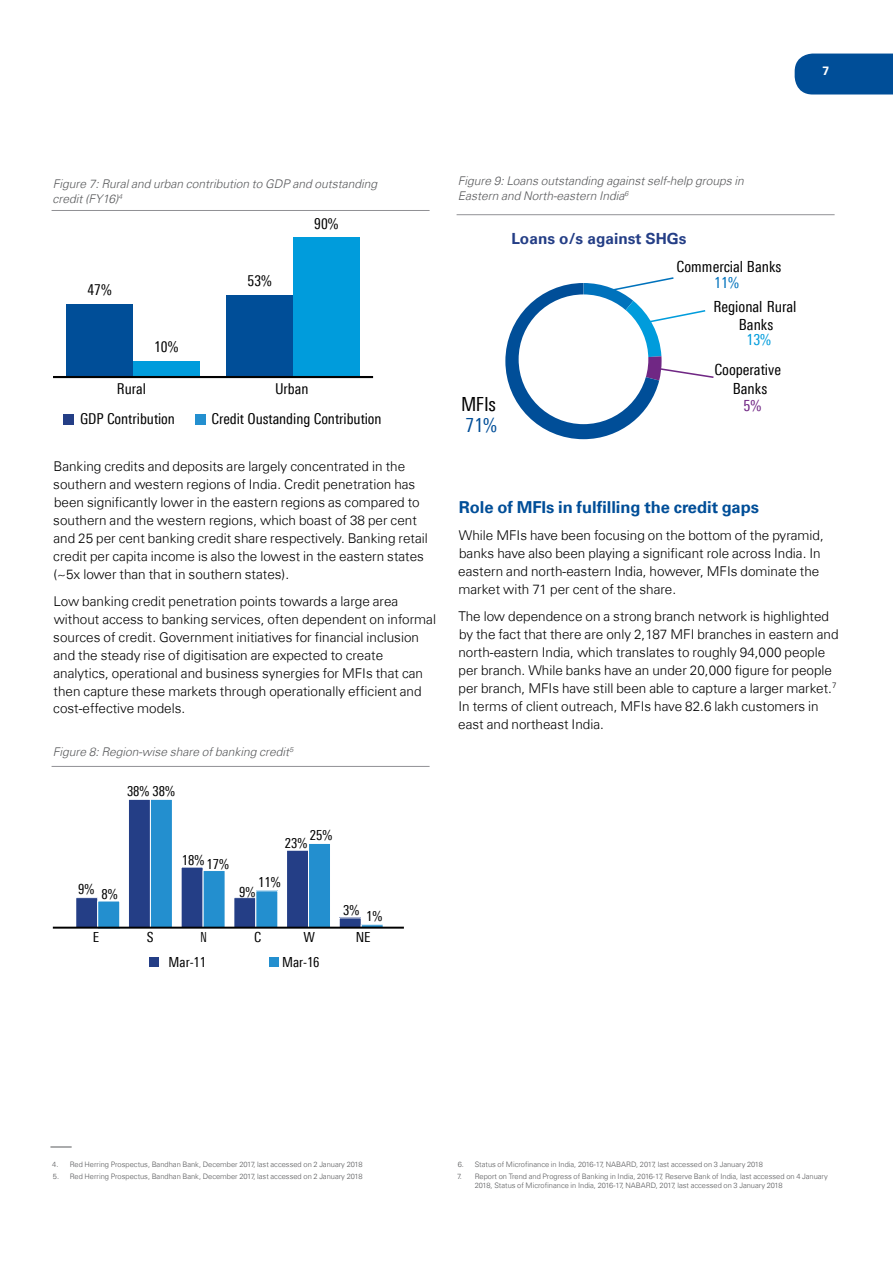
<style>
.page{position:relative;width:893px;height:1263px;background:#fff}
.page>*{position:absolute;margin:0;border:0;box-sizing:border-box;transform-origin:0 0}
.t1{font:condensed 19.5px "Universfor KPMG";color:#000}
.t2{font:condensed 19.5px "Universfor KPMG";color:#004e98}
.t3{font:700 16.5px "Universfor KPMG";color:#004e98}
.t4{font:condensed 15.45px/17.2px "Universfor KPMG";letter-spacing:-.005em;color:#010101;text-align:center}
.t5{font:700 15.45px "Universfor KPMG";color:#243e86}
.t6{font:condensed 15.45px "Universfor KPMG";color:#0072bc}
.t7{font:condensed 15.45px "Universfor KPMG";color:#009cdc}
.t8{font:condensed 15.45px "Universfor KPMG";color:#702784}
.t9{font:condensed 15px "Universfor KPMG";letter-spacing:-.005em;color:#010101}
.t10{font:condensed 15px "Universfor KPMG";letter-spacing:-.005em;color:#000}
.t11{font:condensed 13.95px "Universfor KPMG";color:#000}
.t12{font:condensed 13.95px "Universfor KPMG";color:#000;scale:.75 1}
.t13{font:300 13.5px/18px "Universfor KPMG";color:#000}
.t14{font:italic 300 12px/15px "Universfor KPMG";color:#58595b}
.t15{font:700 12px "Universfor KPMG";color:#fff}
.t16{font:300 7.5px/9px "Universfor KPMG";color:#58595b}
</style>
<div class="page">
<div style="left:795px;top:54px;width:98px;height:41px;background:#004e98"></div>
<hr style="left:52px;top:210px;width:378px;height:1px;background:#919195">
<div style="left:66px;top:304px;width:67px;height:73px;background:#004e98"></div>
<div style="left:226px;top:295px;width:67px;height:82px;background:#004e98"></div>
<div style="left:133px;top:362px;width:67px;height:15px;background:#009cdc"></div>
<div style="left:293px;top:238px;width:67px;height:139px;background:#009cdc"></div>
<hr style="left:53px;top:376px;width:320px;height:2px;background:#010101">
<div style="left:63px;top:414px;width:11px;height:11px;background:#243e86"></div>
<div style="left:195px;top:414px;width:11px;height:11px;background:#238fcf"></div>
<svg style="left:50px;top:1146px;width:22px;height:1px"></svg>
<hr style="left:52px;top:766px;width:378px;height:1px;background:#919195">
<div style="left:149px;top:957px;width:10px;height:10px;background:#243e86"></div>
<div style="left:269px;top:957px;width:10px;height:10px;background:#238fcf"></div>
<div style="left:76px;top:897px;width:22px;height:31px;background:#243e86"></div>
<div style="left:75px;top:897px;width:23px;height:31px;border:1px solid #fff"></div>
<div style="left:128px;top:799px;width:22px;height:129px;background:#243e86"></div>
<div style="left:128px;top:799px;width:23px;height:129px;border:1px solid #fff"></div>
<div style="left:181px;top:867px;width:22px;height:61px;background:#243e86"></div>
<div style="left:234px;top:897px;width:22px;height:31px;background:#243e86"></div>
<div style="left:233px;top:897px;width:23px;height:31px;border:1px solid #fff"></div>
<div style="left:287px;top:850px;width:22px;height:78px;background:#243e86"></div>
<div style="left:286px;top:850px;width:23px;height:78px;border:1px solid #fff"></div>
<div style="left:339px;top:918px;width:22px;height:10px;background:#243e86"></div>
<div style="left:339px;top:917px;width:23px;height:11px;border:1px solid #fff"></div>
<div style="left:98px;top:901px;width:22px;height:27px;background:#238fcf"></div>
<div style="left:97px;top:900px;width:23px;height:28px;border:1px solid #fff"></div>
<div style="left:150px;top:799px;width:22px;height:129px;background:#238fcf"></div>
<div style="left:150px;top:799px;width:23px;height:129px;border:1px solid #fff"></div>
<div style="left:203px;top:870px;width:22px;height:58px;background:#238fcf"></div>
<div style="left:203px;top:870px;width:23px;height:58px;border:1px solid #fff"></div>
<div style="left:256px;top:891px;width:22px;height:37px;background:#238fcf"></div>
<div style="left:255px;top:890px;width:23px;height:38px;border:1px solid #fff"></div>
<div style="left:309px;top:843px;width:21px;height:85px;background:#238fcf"></div>
<div style="left:308px;top:843px;width:23px;height:85px;border:1px solid #fff"></div>
<div style="left:361px;top:924px;width:23px;height:4px;border:1px solid #fff"></div>
<hr style="left:53px;top:927px;width:351px;height:2px;background:#000">
<hr style="left:457px;top:214px;width:378px;height:1px;background:#919195">
<svg style="left:505px;top:277px;width:209px;height:162px"></svg>
<p class="t15" style="left:822px;top:64px;width:8px">7</p>
<p class="t14" style="left:52px;top:177px;width:326px">Figure 7: Rural and urban contribution to GDP and outstanding credit (FY16)<sup>4</sup></p>
<p class="t9" style="left:88px;top:281px;width:26px">47%</p>
<p class="t9" style="left:154px;top:338px;width:26px">10%</p>
<p class="t9" style="left:248px;top:272px;width:26px">53%</p>
<p class="t9" style="left:314px;top:215px;width:26px">90%</p>
<p class="t9" style="left:117px;top:380px;width:31px">Rural</p>
<p class="t9" style="left:275px;top:380px;width:35px">Urban</p>
<p class="t10" style="left:80px;top:410px;width:96px">GDP Contribution</p>
<p class="t9" style="left:211px;top:410px;width:172px">Credit Oustanding Contribution</p>
<p class="t13" style="left:53px;top:457px;width:376px">Banking credits and deposits are largely concentrated in the southern and western regions of India. Credit penetration has been significantly lower in the eastern regions as compared to southern and the western regions, which boast of 38 per cent and 25 per cent banking credit share respectively. Banking retail credit per capita income is also the lowest in the eastern states (~5x lower than that in southern states).</p>
<p class="t13" style="left:53px;top:592px;width:384px">Low banking credit penetration points towards a large area without access to banking services, often dependent on informal sources of credit. Government initiatives for financial inclusion and the steady rise of digitisation are expected to create analytics, operational and business synergies for MFIs that can then capture these markets through operationally efficient and cost-effective models.</p>
<p class="t14" style="left:53px;top:744px;width:242px">Figure 8: Region-wise share of banking credit<sup>5</sup></p>
<p class="t11" style="left:127px;top:782px;width:49px">38% 38%</p>
<p class="t11" style="left:78px;top:883px;width:41px">9% 8%</p>
<p class="t11" style="left:182px;top:854px;width:49px">18% 17%</p>
<p class="t11" style="left:310px;top:827px;width:24px">25%</p>
<p class="t11" style="left:285px;top:835px;width:24px">23%</p>
<p class="t11" style="left:258px;top:873px;width:24px">11%</p>
<p class="t11" style="left:239px;top:884px;width:18px">9%</p>
<p class="t11" style="left:343px;top:901px;width:18px">3%</p>
<p class="t11" style="left:366px;top:908px;width:18px">1%</p>
<p class="t11" style="left:93px;top:928px;width:8px">E</p>
<p class="t11" style="left:147px;top:928px;width:8px">S</p>
<p class="t12" style="left:200px;top:928px;width:10px">N</p>
<p class="t11" style="left:254px;top:928px;width:9px">C</p>
<p class="t11" style="left:303px;top:928px;width:13px">W</p>
<p class="t11" style="left:356px;top:928px;width:16px">NE</p>
<p class="t11" style="left:169px;top:954px;width:39px">Mar-11</p>
<p class="t11" style="left:282px;top:954px;width:39px">Mar-16</p>
<p class="t14" style="left:458px;top:174px;width:287px">Figure 9: Loans outstanding against self-help groups in<br>Eastern and North-eastern India<sup>6</sup></p>
<p class="t5" style="left:511px;top:230px;width:176px">Loans o/s against SHGs</p>
<p class="t4" style="left:676px;top:258px;width:106px">Commercial Banks</p>
<p class="t6" style="left:714px;top:274px;width:26px">11%</p>
<p class="t4" style="left:713px;top:298px;width:84px">Regional Rural<br>Banks</p>
<p class="t7" style="left:746px;top:331px;width:26px">13%</p>
<p class="t4" style="left:714px;top:360px;width:68px;line-height:18.5px">Cooperative<br>Banks</p>
<h1 class="t1" style="left:461px;top:392px;width:36px">MFIs</h1>
<p class="t8" style="left:743px;top:396px;width:19px">5%</p>
<h1 class="t2" style="left:466px;top:414px;width:33px">71%</h1>
<p class="t3" style="left:459px;top:497px;width:302px">Role of MFIs in fulfilling the credit gaps</p>
<p class="t13" style="left:458px;top:526px;width:367px">While MFIs have been focusing on the bottom of the pyramid, banks have also been playing a significant role across India. In eastern and north-eastern India, however, MFIs dominate the market with 71 per cent of the share.</p>
<p class="t13" style="left:458px;top:607px;width:382px">The low dependence on a strong branch network is highlighted by the fact that there are only 2,187 MFI branches in eastern and north-eastern India, which translates to roughly 94,000 people per branch. While banks have an under 20,000 figure for people per branch, MFIs have still been able to capture a larger market.<sup>7<br></sup>In terms of client outreach, MFIs have 82.6 lakh customers in east and northeast India.</p>
<p class="t16" style="left:52px;top:1159px;width:312px">4. Red Herring Prospectus, Bandhan Bank, December 2017, last accessed on 2 January 2018</p>
<p class="t16" style="left:53px;top:1171px;width:311px">5. Red Herring Prospectus, Bandhan Bank, December 2017, last accessed on 2 January 2018</p>
<p class="t16" style="left:458px;top:1159px;width:307px">6. Status of Microfinance in India, 2016-17, NABARD, 2017, last accessed on 3 January 2018</p>
<p class="t16" style="left:475px;top:1171px;width:355px;text-indent:-18px">7. Report on Trend and Progress of Banking in India, 2016-17, Reserve Bank of India, last accessed on 4 January<br>2018, Status of Microfinance in India, 2016-17, NABARD, 2017, last accessed on 3 January 2018</p>
</div>
